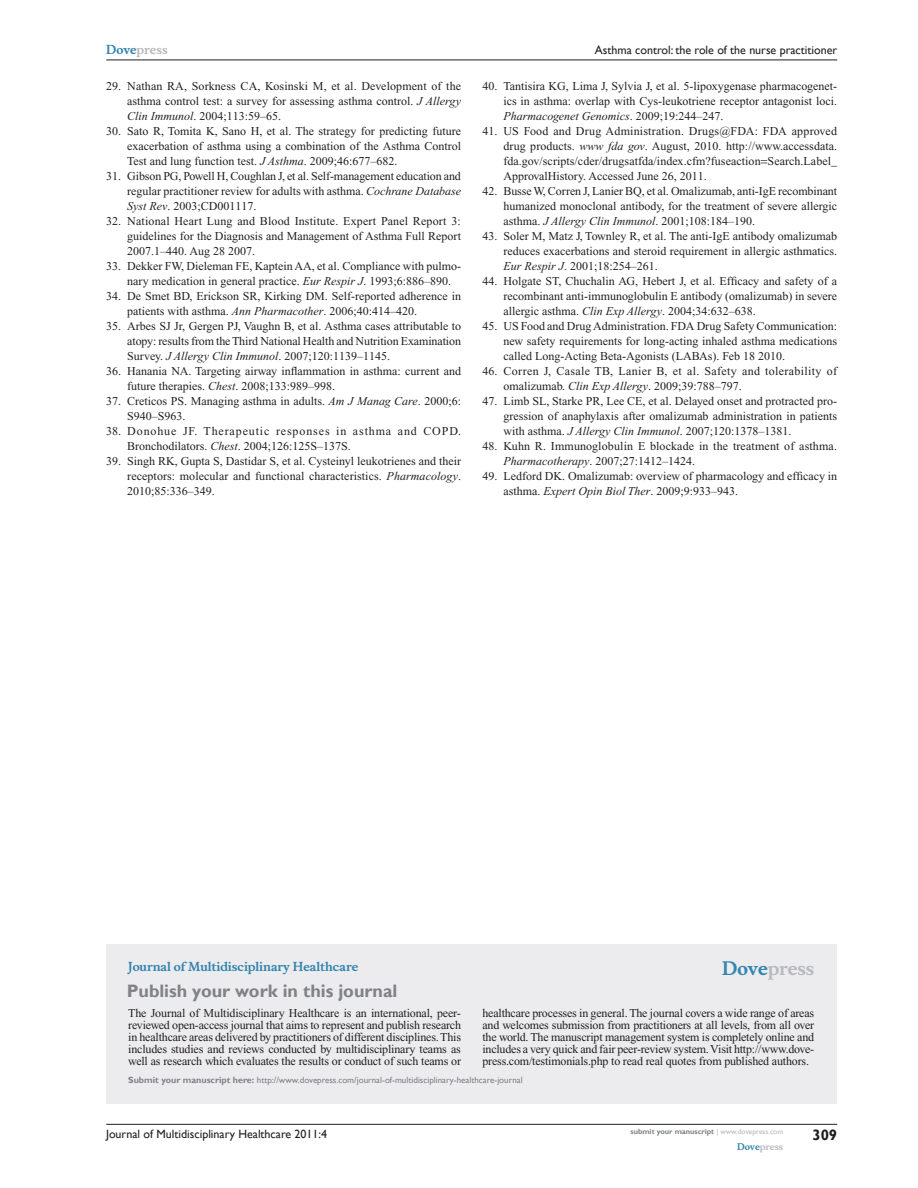
<style>
.page{position:relative;width:918px;height:1188px;background:#fff}
.page>*{position:absolute;margin:0;border:0;box-sizing:border-box;transform-origin:0 0}
.t1{font:700 18px "Gill Sans";color:#808285}
.t2{font:700 18px "Musee";color:#b8b9bc}
.t3{font:700 15px "Gill Sans";color:#231f20}
.t4{font:12px/15px "Times New Roman";color:#231f20;text-align:justify}
.t5{font:12px/15px "Times New Roman";letter-spacing:.03em;color:#231f20}
.t6{font:12px/15px "Times New Roman";letter-spacing:.075em;color:#231f20}
.t7{font:12px "Gill Sans";color:#231f20}
.t8{font:700 12px "Musee";color:#3485ae}
.t9{font:700 12px "Musee";color:#b8b9bc}
.t10{font:9px "Gill Sans";color:#808285}
.t11{font:700 9px "Musee";color:#b8b9bc}
.t12{font:700 7.5px "Gill Sans";color:#808285}
.s1{color:#3485ae}
.s2{font-style:italic}
.s3{font-weight:700}
.s4{font-weight:400;color:#b8b9bc}
</style>
<div class="page">
<div style="left:106px;top:944px;width:731px;height:159px;background:#ececee"></div>
<hr style="left:106px;top:1124px;width:731px;height:1px;background:#231f20">
<hr style="left:106px;top:60px;width:731px;height:1px;background:#231f20">
<p class="t9" style="left:106px;top:43px;width:63px"><span class="s1">Dove</span>press</p>
<p class="t4" style="left:127px;top:79px;width:335px;text-indent:-21px">29. Nathan RA, Sorkness CA, Kosinski M, et al. Development of the asthma control test: a survey for assessing asthma control. <span class="s2">J Allergy Clin Immunol</span>. 2004;113:59–65.</p>
<p class="t4" style="left:127px;top:124px;width:335px;text-indent:-21px">30. Sato R, Tomita K, Sano H, et al. The strategy for predicting future exacerbation of asthma using a combination of the Asthma Control Test and lung function test. <span class="s2">J Asthma</span>. 2009;46:677–682.</p>
<p class="t4" style="left:127px;top:169px;width:335px;text-indent:-21px">31. Gibson PG, Powell H, Coughlan J, et al. Self-management education and regular practitioner review for adults with asthma. <span class="s2">Cochrane Database Syst Rev</span>. 2003;CD001117.</p>
<p class="t4" style="left:127px;top:214px;width:335px;text-indent:-21px">32. National Heart Lung and Blood Institute. Expert Panel Report 3: guidelines for the Diagnosis and Management of Asthma Full Report 2007.1–440. Aug 28 2007.</p>
<p class="t4" style="left:127px;top:259px;width:335px;text-indent:-21px">33. Dekker FW, Dieleman FE, Kaptein AA, et al. Compliance with pulmo&shy;nary medication in general practice. <span class="s2">Eur Respir J</span>. 1993;6:886–890.</p>
<p class="t4" style="left:127px;top:289px;width:335px;text-indent:-21px">34. De Smet BD, Erickson SR, Kirking DM. Self-reported adherence in patients with asthma. <span class="s2">Ann Pharmacother</span>. 2006;40:414–420.</p>
<p class="t4" style="left:127px;top:319px;width:335px;text-indent:-21px">35. Arbes SJ Jr, Gergen PJ, Vaughn B, et al. Asthma cases attributable to atopy: results from the Third National Health and Nutrition Examination Survey. <span class="s2">J Allergy Clin Immunol</span>. 2007;120:1139–1145.</p>
<p class="t4" style="left:127px;top:364px;width:335px;text-indent:-21px">36. Hanania NA. Targeting airway inflammation in asthma: current and future therapies. <span class="s2">Chest</span>. 2008;133:989–998.</p>
<p class="t4" style="left:127px;top:394px;width:335px;text-indent:-21px">37. Creticos PS. Managing asthma in adults. <span class="s2">Am J Manag Care</span>. 2000;6:<br>S940–S963.</p>
<p class="t6" style="left:127px;top:424px;width:335px;text-indent:-21px">38. Donohue JF. Therapeutic responses in asthma and COPD.<br>Bronchodilators. <span class="s2">Chest</span>. 2004;126:125S–137S.</p>
<p class="t4" style="left:127px;top:454px;width:335px;text-indent:-21px">39. Singh RK, Gupta S, Dastidar S, et al. Cysteinyl leukotrienes and their receptors: molecular and functional characteristics. <span class="s2">Pharmacology</span>.<br>2010;85:336–349.</p>
<p class="t7" style="left:595px;top:43px;width:244px">Asthma control: the role of the nurse practitioner</p>
<p class="t4" style="left:503px;top:79px;width:335px;text-indent:-21px">40. Tantisira KG, Lima J, Sylvia J, et al. 5-lipoxygenase pharmacogenet&shy;ics in asthma: overlap with Cys-leukotriene receptor antagonist loci.<br><span class="s2">Pharmacogenet Genomics</span>. 2009;19:244–247.</p>
<p class="t4" style="left:503px;top:124px;width:335px;text-indent:-21px">41. US Food and Drug Administration. Drugs@FDA: FDA approved drug products. <span class="s2">www fda gov</span>. August, 2010. http://www.accessdata. fda.gov/scripts/cder/drugsatfda/index.cfm?fuseaction Search.Label_ ApprovalHistory. Accessed June 26, 2011.</p>
<p class="t4" style="left:503px;top:184px;width:335px;text-indent:-21px">42. Busse W, Corren J, Lanier BQ, et al. Omalizumab, anti-IgE recombinant humanized monoclonal antibody, for the treatment of severe allergic asthma. <span class="s2">J Allergy Clin Immunol</span>. 2001;108:184–190.</p>
<p class="t4" style="left:503px;top:229px;width:335px;text-indent:-21px">43. Soler M, Matz J, Townley R, et al. The anti-IgE antibody omalizumab reduces exacerbations and steroid requirement in allergic asthmatics.<br><span class="s2">Eur Respir J</span>. 2001;18:254–261.</p>
<p class="t4" style="left:503px;top:274px;width:335px;text-indent:-21px">44. Holgate ST, Chuchalin AG, Hebert J, et al. Efficacy and safety of a recombinant anti-immunoglobulin E antibody (omalizumab) in severe allergic asthma. <span class="s2">Clin Exp Allergy</span>. 2004;34:632–638.</p>
<p class="t4" style="left:503px;top:319px;width:335px;text-indent:-21px">45. US Food and Drug Administration. FDA Drug Safety Communication: new safety requirements for long-acting inhaled asthma medications called Long-Acting Beta-Agonists (LABAs). Feb 18 2010.</p>
<p class="t5" style="left:503px;top:364px;width:335px;text-indent:-21px">46. Corren J, Casale TB, Lanier B, et al. Safety and tolerability of omalizumab. <span class="s2">Clin Exp Allergy</span>. 2009;39:788–797.</p>
<p class="t4" style="left:503px;top:394px;width:335px;text-indent:-21px">47. Limb SL, Starke PR, Lee CE, et al. Delayed onset and protracted pro&shy;gression of anaphylaxis after omalizumab administration in patients with asthma. <span class="s2">J Allergy Clin Immunol</span>. 2007;120:1378–1381.</p>
<p class="t4" style="left:503px;top:439px;width:335px;text-indent:-21px">48. Kuhn R. Immunoglobulin E blockade in the treatment of asthma.<br><span class="s2">Pharmacotherapy</span>. 2007;27:1412–1424.</p>
<p class="t4" style="left:503px;top:469px;width:335px;text-indent:-21px">49. Ledford DK. Omalizumab: overview of pharmacology and efficacy in asthma. <span class="s2">Expert Opin Biol Ther</span>. 2009;9:933–943.</p>
<p class="t8" style="left:128px;top:959px;width:231px">Journal of Multidisciplinary Healthcare</p>
<h1 class="t1" style="left:127px;top:980px;width:272px">Publish your work in this journal</h1>
<h1 class="t2" style="left:722px;top:958px;width:94px"><span class="s1">Dove</span>press</h1>
<p class="t4" style="left:128px;top:1007px;width:334px;line-height:12px">The Journal of Multidisciplinary Healthcare is an international, peer&shy;reviewed open-access journal that aims to represent and publish research in healthcare areas delivered by practitioners of different disciplines. This includes studies and reviews conducted by multidisciplinary teams as well as research which evaluates the results or conduct of such teams or</p>
<p class="t4" style="left:482px;top:1007px;width:333px;line-height:12px">healthcare processes in general. The journal covers a wide range of areas and welcomes submission from practitioners at all levels, from all over the world. The manuscript management system is completely online and includes a very quick and fair peer-review system. Visit http://www.dove&shy;press.com/testimonials.php to read real quotes from published authors.</p>
<p class="t10" style="left:128px;top:1075px;width:396px"><span class="s3">Submit your manuscript here:</span> http://www.dovepress.com/journal-of-multidisciplinary-healthcare-journal</p>
<p class="t7" style="left:106px;top:1127px;width:222px">Journal of Multidisciplinary Healthcare 2011:4</p>
<p class="t12" style="left:631px;top:1127px;width:154px">submit your manuscript <span class="s4">| www.dovepress.com</span></p>
<p class="t11" style="left:737px;top:1141px;width:48px"><span class="s1">Dove</span>press</p>
<p class="t3" style="left:812px;top:1126px;width:26px">309</p>
</div>
